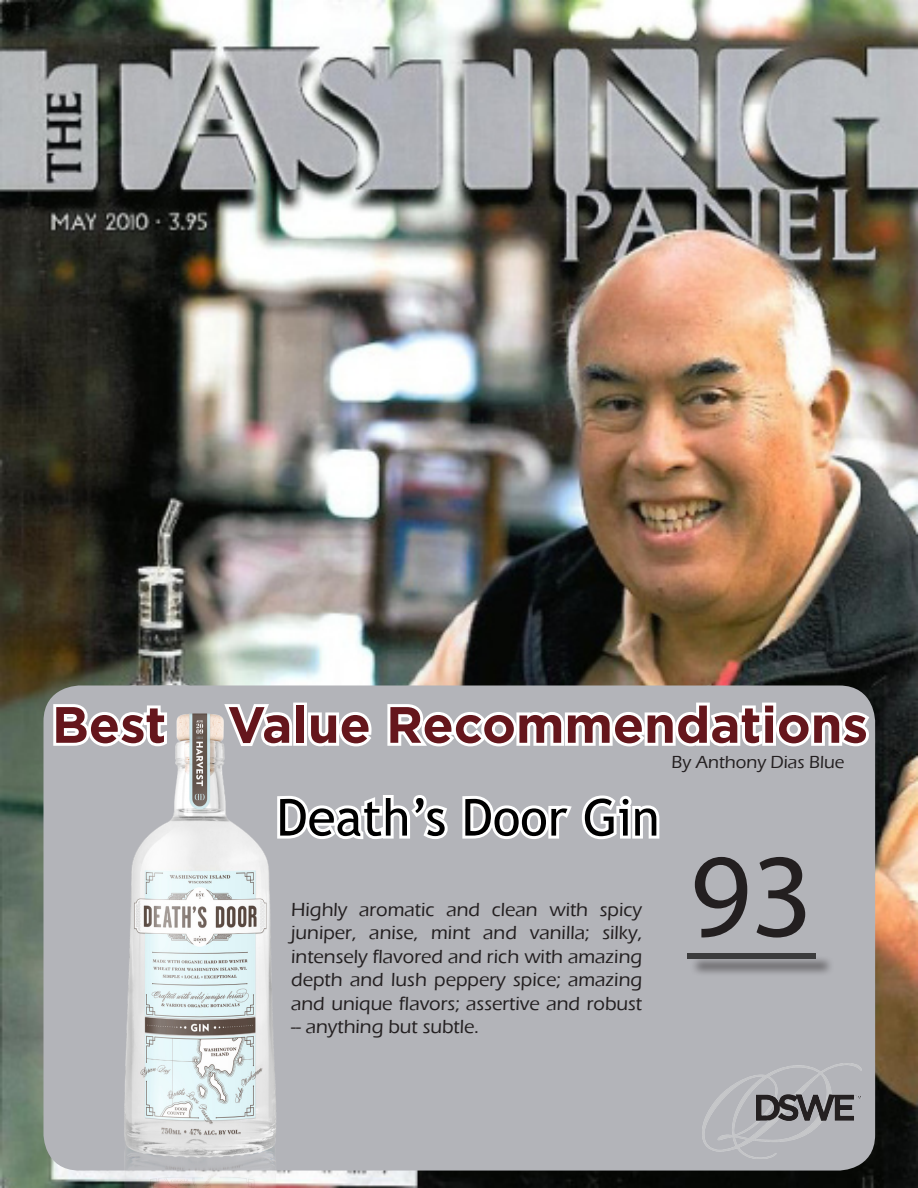
<style>
.page{position:relative;width:918px;height:1188px;background:#fff}
.page>*{position:absolute;margin:0;border:0;box-sizing:border-box;transform-origin:0 0}
.t1{font:120px "Myriad Pro";color:#231f20}
.t2{font:700 51px "Gotham";color:#65161c}
.t3{font:51px "Trebuchet MS";color:#000}
.t4{font:500 19.5px/23.4px "Eras ITC";color:#231f20;text-align:justify}
.t5{font:500 18px "Eras ITC";color:#231f20}
</style>
<div class="page">
<img style="left:0;top:0;width:918px;height:1188px">
<div style="left:44px;top:686px;width:831px;height:485px;background:#b3b4b9;border-radius:36px"></div>
<svg style="left:387px;top:702px;width:485px;height:45px"></svg>
<svg style="left:387px;top:795px;width:61px;height:44px"></svg>
<svg style="left:462px;top:795px;width:198px;height:45px"></svg>
<div style="left:689px;top:956px;width:145px;height:21px;background:#231f20;opacity:.75"></div>
<div style="left:687px;top:953px;width:129px;height:5px;background:#3c3c3d"></div>
<img style="left:702px;top:1063px;width:160px;height:96px">
<img style="left:32px;top:679px;width:355px;height:509px">
<p class="t2" style="left:52px;top:695px;width:818px">Best Value Recommendations</p>
<p class="t3" style="left:276px;top:788px;width:385px">Death’s Door Gin</p>
<p class="t4" style="left:291px;top:898px;width:353px">Highly aromatic and clean with spicy juniper, anise, mint and vanilla; silky, intensely flavored and rich with amazing depth and lush peppery spice; amazing and unique flavors; assertive and robust -- anything but subtle.</p>
<p class="t5" style="left:672px;top:752px;width:174px">By Anthony Dias Blue</p>
<p class="t1" style="left:690px;top:822px;width:125px">93</p>
</div>
